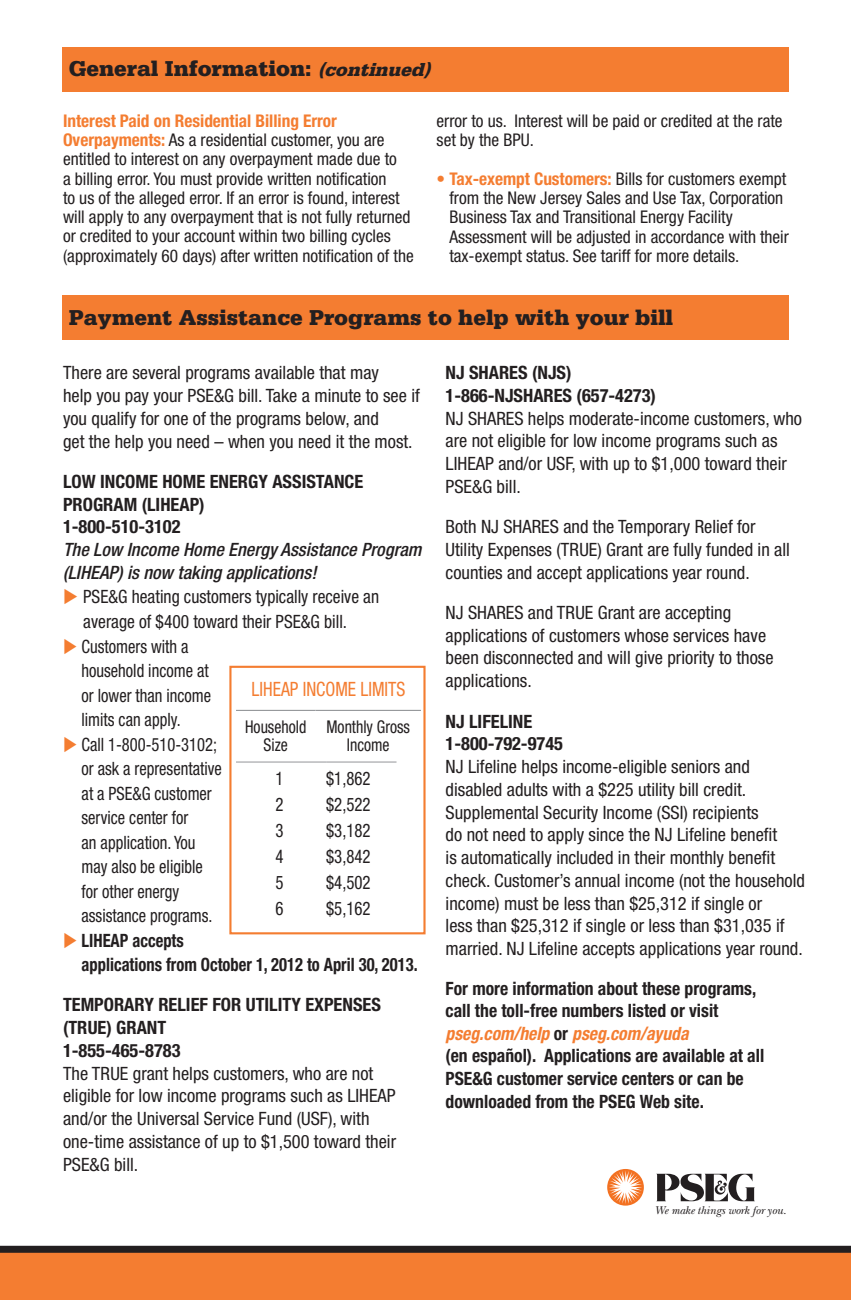
<style>
.page{position:relative;width:851px;height:1300px;background:#fff}
.page>*{position:absolute;margin:0;border:0;box-sizing:border-box;transform-origin:0 0}
.Headline{font:900 22.75px "Serifa";color:#231f20}
.Body_text{font:condensed 19.78px "Helvetica Neue";color:#f47d31;scale:.9 1}
.Table_text{font:condensed 18.72px "Helvetica Neue";color:#231f20;scale:.9 1}
.Body{font:condensed 18.38px/22.8px "Helvetica Neue";color:#231f20}
.Body_text-2{font:condensed 18.38px/24.5px "Helvetica Neue";color:#231f20;scale:.9 1}
.Body-2{font:700 condensed 18.38px/22.8px "Helvetica Neue";color:#231f20;scale:.96 1}
.Bold_Text{font:700 condensed 18.38px "Helvetica Neue";color:#231f20}
.Bold_Text-2{font:condensed 18.38px/24.5px "Helvetica Neue";color:#231f20;scale:.95 1}
.Bold_Text-3{font:italic 500 condensed 18.38px/22.8px "Helvetica Neue";color:#231f20}
.Body_text-3{font:700 condensed 18.38px/24.5px "Helvetica Neue";color:#231f20;scale:.9 1}
.Body-3{font:700 condensed 18.38px/22.8px "Helvetica Neue";color:#231f20}
.Bold_Text-4{font:700 condensed 18.38px/22.8px "Helvetica Neue";color:#231f20}
.Body-4{font:italic 700 condensed 18.38px "Helvetica Neue";color:#f47d31;scale:.96 1}
.Body-5{font:condensed 17.5px/19.2px "Helvetica Neue";color:#231f20}
.Table_text-2{font:condensed 17.5px "Helvetica Neue";color:#231f20;scale:.9 1}
.t1{font:italic 11.72px "New Baskerville";letter-spacing:-.005em;color:#231f20}
.s1{font-style:italic;font-size:19.25px}
.s2{font-weight:700;color:#f47d31}
.s3{font-style:inherit}
.s4{color:#f47d31}
.s5{font-style:normal;color:#231f20}
</style>
<div class="page">
<div style="left:62px;top:47px;width:726px;height:45px;background:#f47d31"></div>
<div style="left:0;top:1249px;width:850px;height:50px;background:#f47d31"></div>
<div style="left:0;top:1245px;width:850px;height:7px;background:#231f20"></div>
<svg style="left:607px;top:1168px;width:37px;height:37px"></svg>
<svg style="left:608px;top:1170px;width:34px;height:33px"></svg>
<svg style="left:656px;top:1173px;width:98px;height:28px"></svg>
<div style="left:62px;top:295px;width:726px;height:44px;background:#f47d31"></div>
<hr style="left:236px;top:761px;width:90px;height:1px;background:#939598">
<hr style="left:326px;top:761px;width:70px;height:1px;background:#939598">
<hr style="left:236px;top:709px;width:79px;height:2px;background:#939598">
<hr style="left:315px;top:709px;width:106px;height:2px;background:#939598">
<div style="left:229px;top:665px;width:196px;height:269px;border:2px solid #f47d31"></div>
<p class="Headline" style="left:69px;top:55px;width:369px">General Information: <span class="s1">(continued)</span></p>
<p class="Body-5" style="left:63px;top:111px;width:352px"><span class="s2">Interest Paid on Residential Billing Error Overpayments:</span> As a residential customer, you are entitled to interest on any overpayment made due to<br>a billing error. You must provide written notification<br>to us of the alleged error. If an error is found, interest will apply to any overpayment that is not fully returned or credited to your account within two billing cycles (approximately 60 days) after written notification of the</p>
<p class="Body-5" style="left:436px;top:111px;width:347px">error to us. Interest will be paid or credited at the rate set by the BPU.</p>
<p class="Body-5" style="left:449px;top:169px;width:341px;text-indent:-13px"><span class="s2">• Tax-exempt Customers:</span> Bills for customers exempt from the New Jersey Sales and Use Tax, Corporation Business Tax and Transitional Energy Facility Assessment will be adjusted in accordance with their tax-exempt status. See tariff for more details.</p>
<p class="Headline" style="left:69px;top:304px;width:606px">Payment Assistance Programs to help with your bill</p>
<p class="Body" style="left:63px;top:361px;width:358px">There are several programs available that may<br>help you pay your PSE&amp;G bill. Take a minute to see if you qualify for one of the programs below, and<br>get the help you need – when you need it the most.</p>
<p class="Bold_Text-4" style="left:63px;top:469px;width:302px">LOW INCOME HOME ENERGY ASSISTANCE<br>PROGRAM <span class="s3">(LIHEAP)</span></p>
<p class="Bold_Text" style="left:63px;top:515px;width:119px">1-800-510-3102</p>
<p class="Bold_Text-3" style="left:63px;top:538px;width:360px">The Low Income Home Energy Assistance Program (LIHEAP) is now taking applications!</p>
<p class="Bold_Text-2" style="left:83px;top:584px;width:313px;text-indent:-20px"><span class="s4">◆</span> PSE&amp;G heating customers typically receive an average of $400 toward their PSE&amp;G bill.</p>
<p class="Body_text-2" style="left:82px;top:633px;width:146px;text-indent:-19px"><span class="s4">◆</span> Customers with a household income at or lower than income limits can apply.</p>
<p class="Body_text-2" style="left:82px;top:731px;width:157px;text-indent:-19px"><span class="s4">◆</span> Call 1-800-510-3102; or ask a representative at a PSE&amp;G customer service center for<br>an application. You may also be eligible for other energy assistance programs.</p>
<p class="Body_text-3" style="left:82px;top:927px;width:375px;text-indent:-19px"><span class="s4">◆</span> LIHEAP accepts<br>applications from October 1, 2012 to April 30, 2013.</p>
<p class="Body-3" style="left:63px;top:993px;width:319px">TEMPORARY RELIEF FOR UTILITY EXPENSES (TRUE) GRANT</p>
<p class="Body-3" style="left:63px;top:1038px;width:119px">1-855-465-8783</p>
<p class="Body" style="left:63px;top:1061px;width:334px">The TRUE grant helps customers, who are not eligible for low income programs such as LIHEAP and/or the Universal Service Fund (USF), with one-time assistance of up to $1,500 toward their PSE&amp;G bill.</p>
<p class="Bold_Text" style="left:445px;top:361px;width:127px">NJ SHARES (NJS)</p>
<p class="Bold_Text" style="left:445px;top:384px;width:212px">1-866-NJSHARES (657-4273)</p>
<p class="Body" style="left:445px;top:406px;width:358px">NJ SHARES helps moderate-income customers, who are not eligible for low income programs such as LIHEAP and/or USF, with up to $1,000 toward their PSE&amp;G bill.</p>
<p class="Body" style="left:445px;top:515px;width:346px">Both NJ SHARES and the Temporary Relief for<br>Utility Expenses (TRUE) Grant are fully funded in all counties and accept applications year round.</p>
<p class="Body" style="left:445px;top:601px;width:329px">NJ SHARES and TRUE Grant are accepting applications of customers whose services have been disconnected and will give priority to those applications.</p>
<p class="Bold_Text" style="left:445px;top:709px;width:88px">NJ LIFELINE</p>
<p class="Bold_Text" style="left:445px;top:732px;width:119px">1-800-792-9745</p>
<p class="Body" style="left:445px;top:755px;width:361px">NJ Lifeline helps income-eligible seniors and disabled adults with a $225 utility bill credit.<br>Supplemental Security Income (SSI) recipients<br>do not need to apply since the NJ Lifeline benefit<br>is automatically included in their monthly benefit check. Customer’s annual income (not the household income) must be less than $25,312 if single or<br>less than $25,312 if single or less than $31,035 if married. NJ Lifeline accepts applications year round.</p>
<p class="Body-2" style="left:445px;top:976px;width:325px">For more information about these programs,</p>
<p class="Body-2" style="left:445px;top:998px;width:286px">call the toll-free numbers listed or visit</p>
<p class="Body-4" style="left:445px;top:1021px;width:254px">pseg.com/help <span class="s5">or</span> pseg.com/ayuda</p>
<p class="Body-2" style="left:445px;top:1044px;width:333px">(en español). Applications are available at all<br>PSE&amp;G customer service centers or can be downloaded from the PSEG Web site.</p>
<p class="Body_text" style="left:252px;top:678px;width:172px">LIHEAP INCOME LIMITS</p>
<p class="Table_text-2" style="left:245px;top:716px;width:70px">Household</p>
<p class="Table_text-2" style="left:263px;top:734px;width:29px">Size</p>
<p class="Table_text-2" style="left:326px;top:716px;width:94px">Monthly Gross</p>
<p class="Table_text-2" style="left:347px;top:734px;width:49px">Income</p>
<p class="Table_text" style="left:275px;top:767px;width:10px">1</p>
<p class="Table_text" style="left:326px;top:767px;width:51px">$1,862</p>
<p class="Table_text" style="left:275px;top:793px;width:10px">2</p>
<p class="Table_text" style="left:326px;top:793px;width:51px">$2,522</p>
<p class="Table_text" style="left:275px;top:819px;width:10px">3</p>
<p class="Table_text" style="left:326px;top:819px;width:51px">$3,182</p>
<p class="Table_text" style="left:275px;top:845px;width:10px">4</p>
<p class="Table_text" style="left:326px;top:845px;width:51px">$3,842</p>
<p class="Table_text" style="left:275px;top:871px;width:10px">5</p>
<p class="Table_text" style="left:326px;top:871px;width:51px">$4,502</p>
<p class="Table_text" style="left:275px;top:897px;width:10px">6</p>
<p class="Table_text" style="left:326px;top:897px;width:51px">$5,162</p>
<p class="t1" style="left:654px;top:1202px;width:133px">We make things work for you.</p>
</div>
